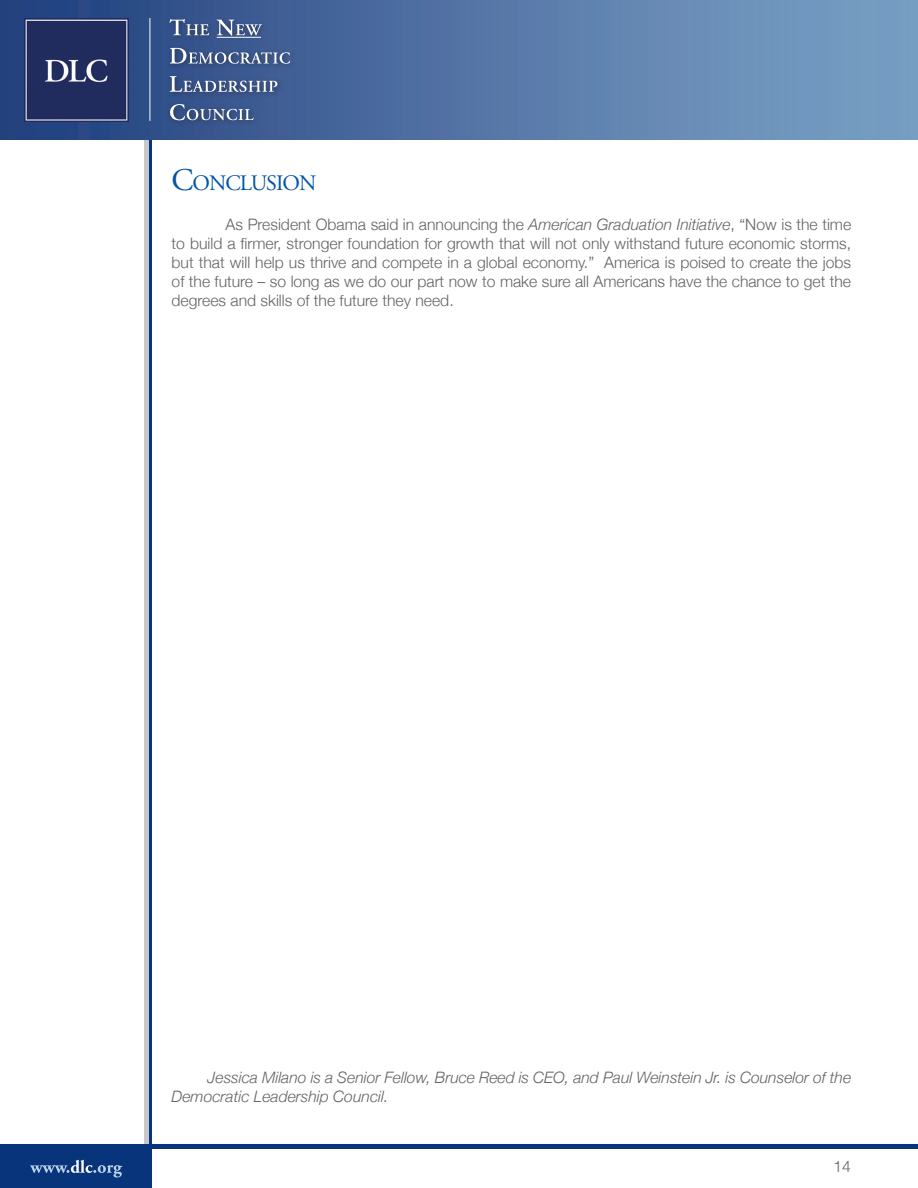
<style>
.page{position:relative;width:918px;height:1188px;background:#fff}
.page>*{position:absolute;margin:0;border:0;box-sizing:border-box;transform-origin:0 0}
.t1{font:22.05px "Adobe Garamond";letter-spacing:-.045em;color:#0154a6}
.t2{font:300 15.75px/18.9px "Helvetica Neue";color:#636366;text-align:justify}
.t3{font:italic 300 15.75px/18.9px "Helvetica Neue";color:#636366}
.s1{font-size:31.5px}
.s2{font-style:italic}
</style>
<div class="page">
<svg style="left:148px;top:140px;width:3px;height:1004px;background:#476595"></svg>
<hr style="left:144px;top:0;width:4px;height:1188px;background:#c7c8ca">
<div style="left:0;top:1144px;width:918px;height:5px;background:#08347b"></div>
<div style="left:0;top:1146px;width:151px;height:42px;background:#08347b"></div>
<svg style="left:30px;top:1160px;width:92px;height:17px"></svg>
<img style="left:0;top:0;width:918px;height:140px">
<img style="left:25px;top:18px;width:103px;height:103px">
<div style="left:167px;top:101px;width:93px;height:26px;background:#38548b"></div>
<svg style="left:170px;top:104px;width:84px;height:16px"></svg>
<div style="left:166px;top:73px;width:117px;height:26px;background:#39548a"></div>
<svg style="left:170px;top:76px;width:107px;height:16px"></svg>
<div style="left:166px;top:44px;width:130px;height:26px;background:#3a568d"></div>
<svg style="left:170px;top:48px;width:120px;height:16px"></svg>
<div style="left:166px;top:15px;width:101px;height:26px;background:#231f20;opacity:.5"></div>
<svg style="left:169px;top:19px;width:93px;height:17px;background:#61769f"></svg>
<hr style="left:217px;top:37px;width:44px;height:1px;background:#f2f3f4">
<hr style="left:149px;top:18px;width:1px;height:103px;background:#e1e9ee">
<h1 class="t1" style="left:172px;top:172px;width:146px"><span class="s1">C</span>ONCLUSION</h1>
<p class="t2" style="left:172px;top:215px;width:681px;text-indent:54px">As President Obama said in announcing the <span class="s2">American Graduation Initiative</span>, “Now is the time to build a firmer, stronger foundation for growth that will not only withstand future economic storms, but that will help us thrive and compete in a global economy.” America is poised to create the jobs of the future – so long as we do our part now to make sure all Americans have the chance to get the degrees and skills of the future they need.</p>
<p class="t3" style="left:172px;top:1068px;width:681px;text-indent:36px">Jessica Milano is a Senior Fellow, Bruce Reed is CEO, and Paul Weinstein Jr. is Counselor of the<br>Democratic Leadership Council.</p>
<p class="t2" style="left:833px;top:1157px;width:19px">14</p>
</div>
